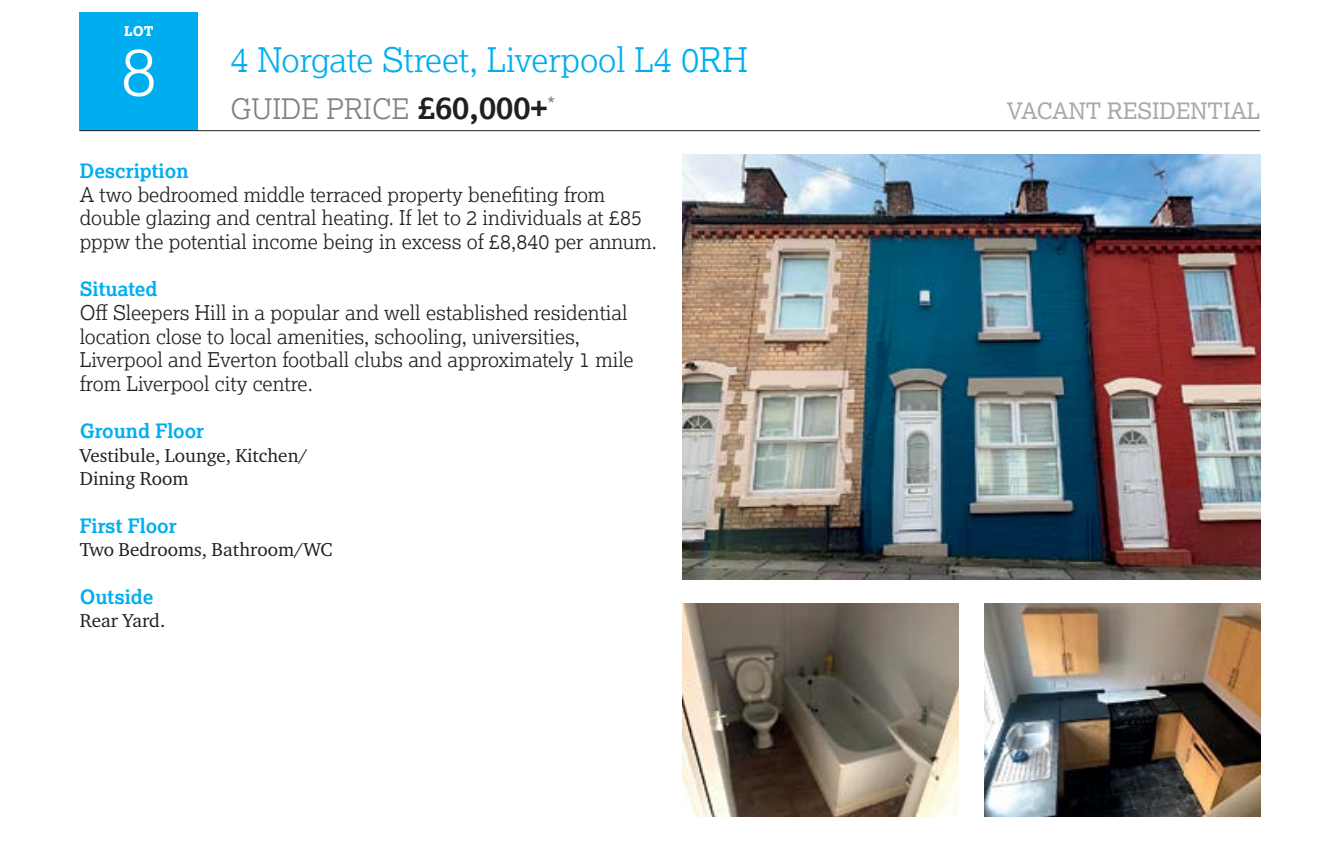
<style>
.page{position:relative;width:1340px;height:855px;background:#fff}
.page>*{position:absolute;margin:0;border:0;box-sizing:border-box;transform-origin:0 0}
.t1{font:300 67.5px "Lexia";color:#fff}
.t2{font:300 33.75px "Lexia";color:#00aeef}
.t3{font:300 28.12px "Lexia";color:#808285}
.t4{font:22.5px "Lexia";color:#a7a9ac}
.t5{font:300 20.25px/23.6px "Lexia";color:#231f20}
.t6{font:20.25px "Lexia";color:#808285}
.t7{font:700 19.8px "Lexia";color:#00aeef}
.t8{font:19.12px/23.6px "Charter ITC Pro";color:#231f20}
.t9{font:800 13.5px "Lexia";color:#fff}
.s1{font-weight:700;font-size:31.5px;color:#231f20}
</style>
<div class="page">
<div style="left:80px;top:13px;width:118px;height:118px;background:#00aeef"></div>
<hr style="left:80px;top:130px;width:1180px;height:1px;background:#231f20">
<img style="left:682px;top:603px;width:276px;height:213px">
<img style="left:984px;top:603px;width:276px;height:213px">
<img style="left:682px;top:155px;width:578px;height:425px">
<p class="t9" style="left:124px;top:23px;width:31px">LOT</p>
<h1 class="t1" style="left:120px;top:28px;width:38px">8</h1>
<h2 class="t2" style="left:230px;top:38px;width:519px">4 Norgate Street, Liverpool L4 0RH</h2>
<h3 class="t3" style="left:230px;top:91px;width:318px">GUIDE PRICE <span class="s1">£60,000+</span></h3>
<p class="t4" style="left:1006px;top:97px;width:255px">VACANT RESIDENTIAL</p>
<p class="t6" style="left:547px;top:92px;width:9px">*</p>
<p class="t7" style="left:80px;top:158px;width:110px">Description</p>
<p class="t5" style="left:80px;top:182px;width:579px">A two bedroomed middle terraced property benefiting from double glazing and central heating. If let to 2 individuals at £85 pppw the potential income being in excess of £8,840 per annum.</p>
<p class="t7" style="left:80px;top:277px;width:79px">Situated</p>
<p class="t5" style="left:80px;top:300px;width:555px">Off Sleepers Hill in a popular and well established residential location close to local amenities, schooling, universities, Liverpool and Everton football clubs and approximately 1 mile from Liverpool city centre.</p>
<p class="t7" style="left:80px;top:418px;width:126px">Ground Floor</p>
<p class="t8" style="left:80px;top:443px;width:229px">Vestibule, Lounge, Kitchen/<br>Dining Room</p>
<p class="t7" style="left:80px;top:513px;width:98px">First Floor</p>
<p class="t8" style="left:80px;top:537px;width:254px">Two Bedrooms, Bathroom/WC</p>
<p class="t7" style="left:80px;top:584px;width:75px">Outside</p>
<p class="t8" style="left:80px;top:608px;width:87px">Rear Yard.</p>
</div>
